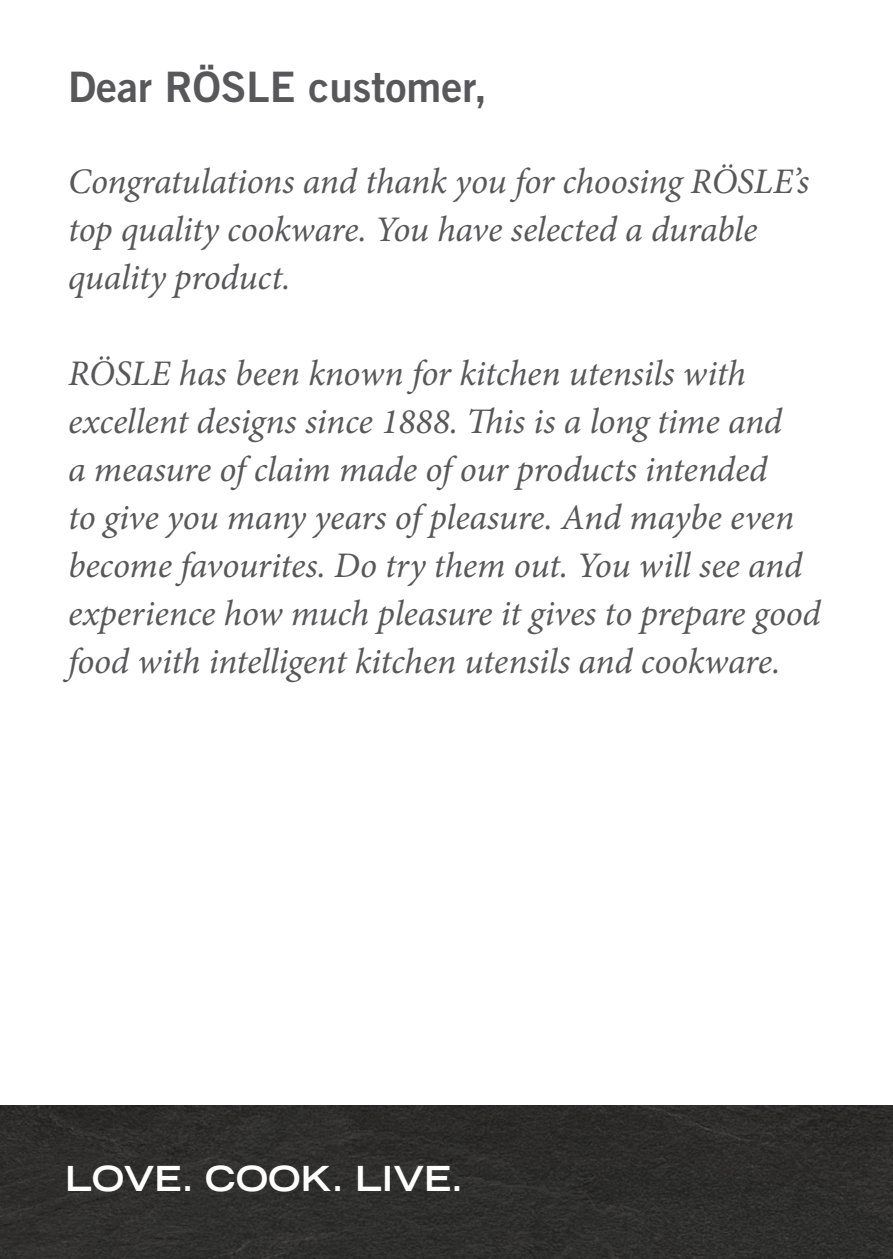
<style>
.page{position:relative;width:893px;height:1259px;background:#fff}
.page>*{position:absolute;margin:0;border:0;box-sizing:border-box;transform-origin:0 0}
.t1{font:42px "Trade Gothic Bold Two";color:#58585a}
.t2{font:italic 36px/48px "Minion Pro";letter-spacing:-.01em;color:#58585a}
.t3{font:700 expanded 34.5px "Trade Gothic LH";color:#fff}
</style>
<div class="page">
<img style="left:0;top:1106px;width:893px;height:153px">
<p class="t1" style="left:68px;top:61px;width:420px">Dear RÖSLE customer,</p>
<p class="t2" style="left:68px;top:158px;width:743px">Congratulations and thank you for choosing RÖSLE’s top quality cookware. You have selected a durable quality product.</p>
<p class="t2" style="left:68px;top:350px;width:754px">RÖSLE has been known for kitchen utensils with excellent designs since 1888. This is a long time and<br>a measure of claim made of our products intended<br>to give you many years of pleasure. And maybe even become favourites. Do try them out. You will see and experience how much pleasure it gives to prepare good food with intelligent kitchen utensils and cookware.</p>
<p class="t3" style="left:65px;top:1155px;width:400px">LOVE. COOK. LIVE.</p>
</div>
